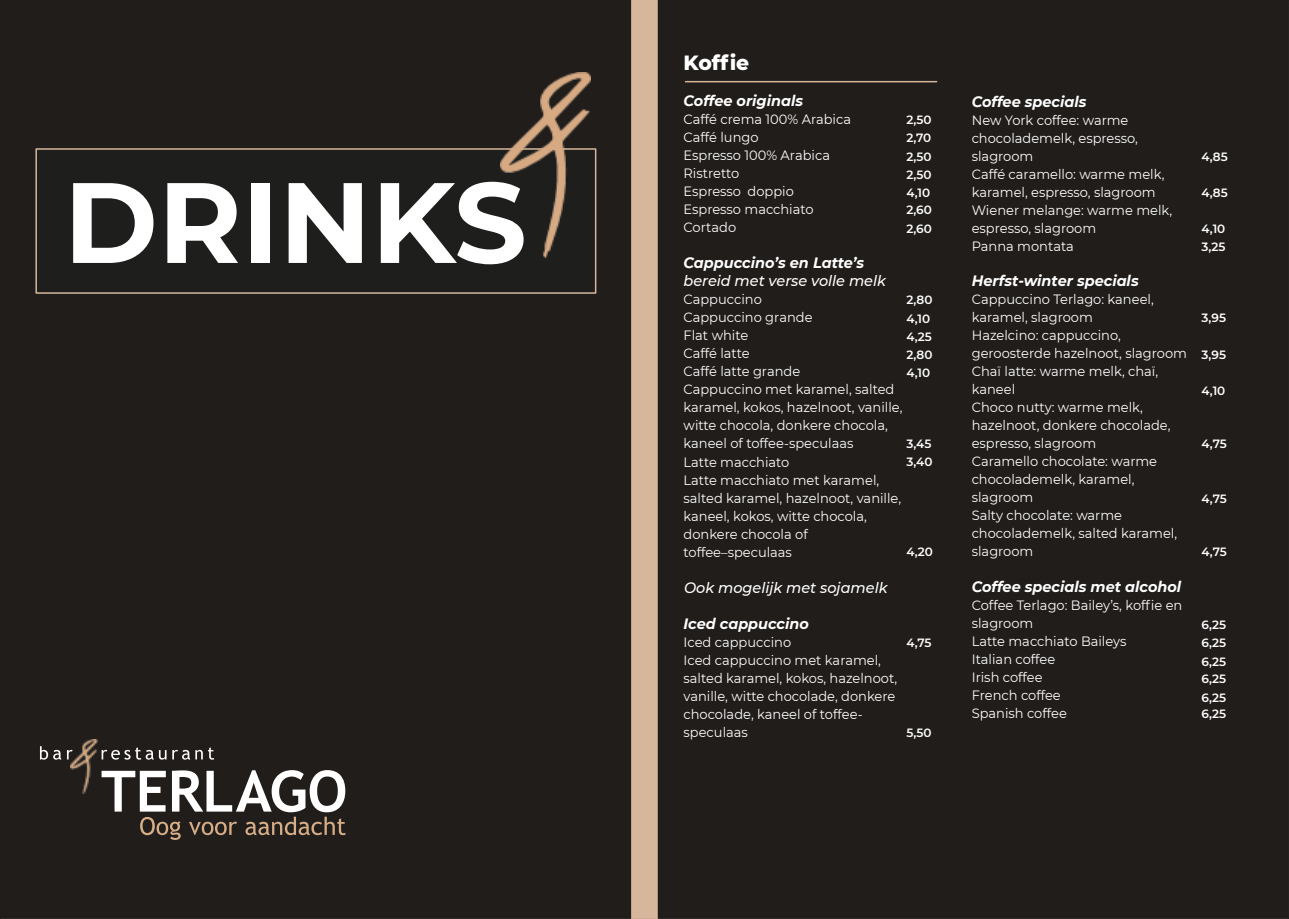
<style>
.page{position:relative;width:1289px;height:919px;background:#fff}
.page>*{position:absolute;margin:0;border:0;box-sizing:border-box;transform-origin:0 0}
.t1{font:700 114px "Montserrat";color:#fff}
.t2{font:800 21px "Montserrat";color:#fff;scale:.96 1}
.t3{font:italic 700 15px "Montserrat";color:#fff;scale:.96 1}
.t4{font:italic 500 15px "Montserrat";color:#fff;scale:.96 1}
.t5{font:13.5px/18px "Montserrat";color:#fff;scale:.96 1}
.t6{font:600 12px/18.3px "Montserrat";color:#fff}
</style>
<div class="page">
<div style="left:0;top:0;width:1288px;height:919px;background:#201d1b;border:1px solid #201d1b"></div>
<div style="left:631px;top:0;width:26px;height:919px;background:#d6b79b;border:1px solid #d6b79b"></div>
<hr style="left:685px;top:81px;width:251px;height:1px;background:#d6b79b">
<div style="left:35px;top:148px;width:561px;height:146px;background:#1e1e1d;border:2px solid #d6b79b"></div>
<img style="left:500px;top:73px;width:90px;height:184px">
<img style="left:71px;top:739px;width:26px;height:54px">
<svg style="left:40px;top:746px;width:21px;height:13px"></svg>
<svg style="left:67px;top:750px;width:6px;height:9px"></svg>
<svg style="left:102px;top:747px;width:64px;height:12px"></svg>
<svg style="left:172px;top:747px;width:42px;height:12px"></svg>
<svg style="left:102px;top:770px;width:243px;height:70px"></svg>
<h1 class="t1" style="left:64px;top:153px;width:464px">DRINKS</h1>
<h2 class="t2" style="left:683px;top:50px;width:70px">Koffie</h2>
<p class="t3" style="left:683px;top:92px;width:126px">Coffee originals</p>
<p class="t5" style="left:683px;top:110px;width:176px">Caffé crema 100% Arabica<br>Caffé lungo<br>Espresso 100% Arabica<br>Ristretto<br>Espresso doppio<br>Espresso macchiato<br>Cortado</p>
<p class="t3" style="left:683px;top:254px;width:189px">Cappuccino’s en Latte’s</p>
<p class="t4" style="left:683px;top:272px;width:212px">bereid met verse volle melk</p>
<p class="t5" style="left:683px;top:290px;width:229px">Cappuccino<br>Cappuccino grande<br>Flat white<br>Caffé latte<br>Caffé latte grande<br>Cappuccino met karamel, salted karamel, kokos, hazelnoot, vanille, witte chocola, donkere chocola, kaneel of toffee-speculaas<br>Latte macchiato<br>Latte macchiato met karamel, salted karamel, hazelnoot, vanille, kaneel, kokos, witte chocola, donkere chocola of toffee–speculaas</p>
<p class="t6" style="left:906px;top:110px;width:27px;text-align:justify">2,50<br>2,70<br>2,50</p>
<p class="t6" style="left:906px;top:165px;width:27px">2,50<br>4,10</p>
<p class="t6" style="left:906px;top:201px;width:27px">2,60<br>2,60</p>
<p class="t6" style="left:906px;top:291px;width:28px">2,80<br>4,10<br>4,25<br>2,80</p>
<p class="t6" style="left:906px;top:363px;width:25px">4,10</p>
<p class="t6" style="left:906px;top:435px;width:26px">3,45</p>
<p class="t6" style="left:906px;top:453px;width:28px">3,40</p>
<p class="t6" style="left:906px;top:543px;width:28px">4,20</p>
<p class="t4" style="left:684px;top:578px;width:213px">Ook mogelijk met sojamelk</p>
<p class="t3" style="left:683px;top:614px;width:132px">Iced cappuccino</p>
<p class="t5" style="left:683px;top:632px;width:224px">Iced cappuccino<br>Iced cappuccino met karamel, salted karamel, kokos, hazelnoot, vanille, witte chocolade, donkere chocolade, kaneel of toffee&shy;speculaas</p>
<p class="t6" style="left:906px;top:633px;width:27px">4,75</p>
<p class="t6" style="left:906px;top:723px;width:27px">5,50</p>
<p class="t3" style="left:971px;top:92px;width:121px">Coffee specials</p>
<p class="t5" style="left:971px;top:111px;width:210px">New York coffee: warme chocolademelk, espresso, slagroom<br>Caffé caramello: warme melk, karamel, espresso, slagroom<br>Wiener melange: warme melk, espresso, slagroom<br>Panna montata</p>
<p class="t3" style="left:971px;top:272px;width:175px">Herfst-winter specials</p>
<p class="t5" style="left:971px;top:290px;width:226px">Cappuccino Terlago: kaneel, karamel, slagroom<br>Hazelcino: cappuccino, geroosterde hazelnoot, slagroom<br>Chaï latte: warme melk, chaï, kaneel<br>Choco nutty: warme melk, hazelnoot, donkere chocolade, espresso, slagroom<br>Caramello chocolate: warme chocolademelk, karamel, slagroom<br>Salty chocolate: warme chocolademelk, salted karamel, slagroom</p>
<p class="t3" style="left:971px;top:578px;width:220px">Coffee specials met alcohol</p>
<p class="t5" style="left:971px;top:596px;width:221px">Coffee Terlago: Bailey’s, koffie en slagroom<br>Latte macchiato Baileys<br>Italian coffee<br>Irish coffee<br>French coffee<br>Spanish coffee</p>
<p class="t6" style="left:1201px;top:148px;width:28px">4,85</p>
<p class="t6" style="left:1201px;top:183px;width:28px">4,85</p>
<p class="t6" style="left:1201px;top:219px;width:25px">4,10</p>
<p class="t6" style="left:1201px;top:237px;width:26px">3,25</p>
<p class="t6" style="left:1201px;top:308px;width:26px">3,95</p>
<p class="t6" style="left:1201px;top:345px;width:26px">3,95</p>
<p class="t6" style="left:1201px;top:382px;width:25px">4,10</p>
<p class="t6" style="left:1201px;top:434px;width:27px">4,75</p>
<p class="t6" style="left:1201px;top:490px;width:27px">4,75</p>
<p class="t6" style="left:1201px;top:543px;width:27px">4,75</p>
<p class="t6" style="left:1201px;top:615px;width:26px">6,25</p>
<p class="t6" style="left:1201px;top:633px;width:26px">6,25</p>
<p class="t6" style="left:1201px;top:652px;width:26px">6,25</p>
<p class="t6" style="left:1201px;top:669px;width:26px">6,25</p>
<p class="t6" style="left:1201px;top:688px;width:26px">6,25</p>
<p class="t6" style="left:1201px;top:705px;width:26px">6,25</p>
</div>
